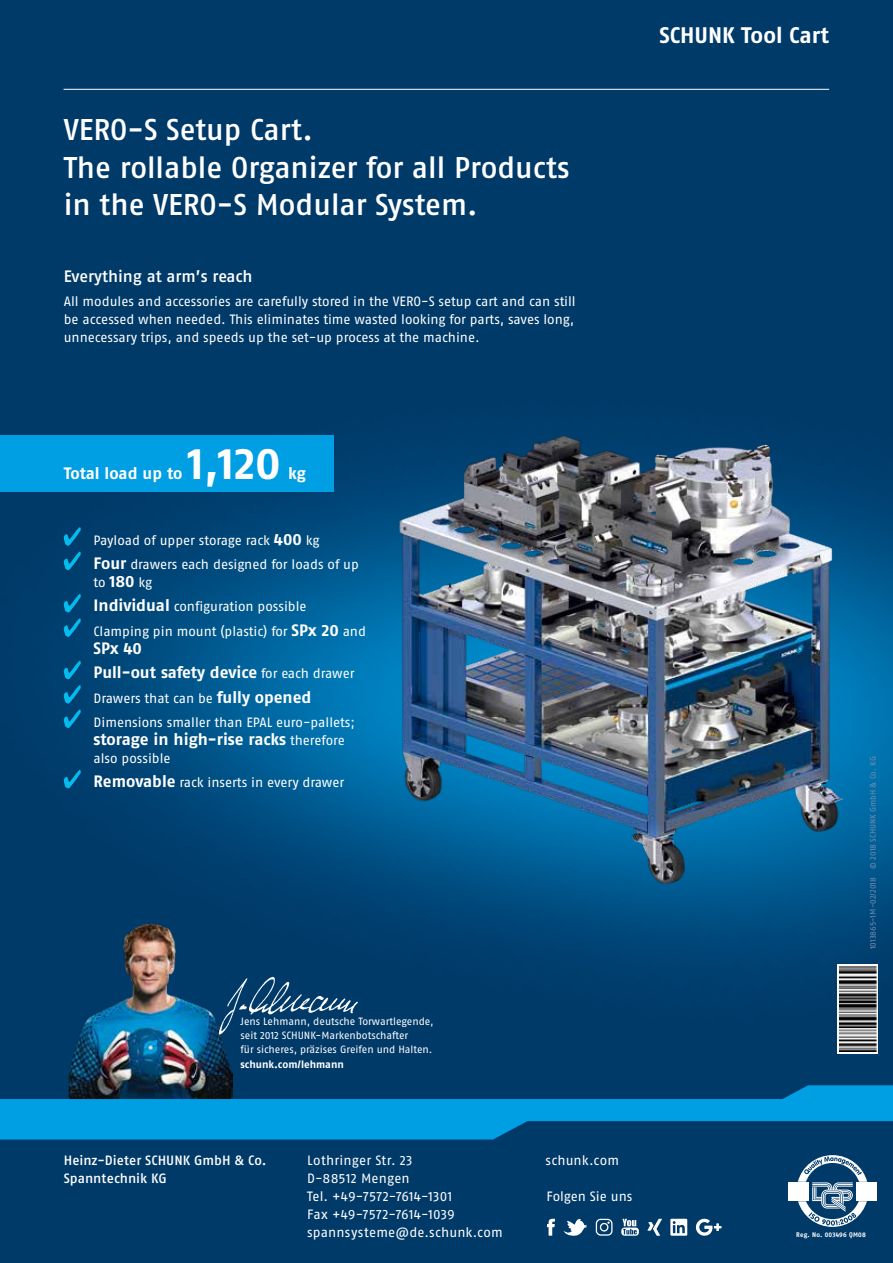
<style>
.page{position:relative;width:893px;height:1263px;background:#fff}
.page>*{position:absolute;margin:0;border:0;box-sizing:border-box;transform-origin:0 0}
.t1{font:700 45px "SCHUNK Fago Pro";color:#fff}
.t2{font:500 30px/37.5px "SCHUNK Fago Pro";color:#fff}
.t3{font:700 22.5px "SCHUNK Fago Pro";color:#fff}
.t4{font:700 16.5px/24.5px "SCHUNK Fago Pro";letter-spacing:-.005em;color:#fff}
.t5{font:500 16.5px "SCHUNK Fago Pro";letter-spacing:-.005em;color:#fff}
.t6{font:13.5px/18px "SCHUNK Fago Pro";color:#fff}
.t7{font:500 13.5px "SCHUNK Fago Pro";color:#fff}
.t8{font:10.5px/14.2px "SCHUNK Fago Pro";letter-spacing:-.005em;color:#fff}
.t9{font:700 10.5px "SCHUNK Fago Pro";color:#fff}
.t10{font:8.25px "SCHUNK Fago Pro";color:#728caf}
.t11{font:700 6.75px "SCHUNK Fago Pro";letter-spacing:.03em;color:#fff;scale:.95 1}
.s1{font-weight:700;font-size:16.5px}
.s2{font-weight:400;font-size:13.5px}
</style>
<div class="page">
<img style="left:0;top:0;width:893px;height:1085px">
<div style="left:0;top:1110px;width:893px;height:153px;background:#003a69"></div>
<img style="left:69px;top:918px;width:164px;height:167px">
<svg style="left:0;top:1085px;width:893px;height:54px;background:#0077b2"></svg>
<img style="left:396px;top:433px;width:451px;height:453px">
<div style="left:0;top:436px;width:334px;height:56px;background:#009ee3"></div>
<svg style="left:837px;top:964px;width:40px;height:89px"></svg>
<img style="left:839px;top:966px;width:38px;height:85px">
<hr style="left:64px;top:89px;width:765px;height:1px;background:#fff">
<svg style="left:64px;top:527px;width:17px;height:19px"></svg>
<svg style="left:64px;top:552px;width:17px;height:18px"></svg>
<svg style="left:64px;top:594px;width:17px;height:43px"></svg>
<svg style="left:64px;top:661px;width:17px;height:18px"></svg>
<svg style="left:64px;top:685px;width:17px;height:43px"></svg>
<svg style="left:64px;top:770px;width:17px;height:18px"></svg>
<img style="left:217px;top:974px;width:142px;height:62px">
<svg style="left:547px;top:1219px;width:8px;height:16px"></svg>
<svg style="left:564px;top:1219px;width:23px;height:17px"></svg>
<svg style="left:596px;top:1219px;width:17px;height:17px"></svg>
<svg style="left:621px;top:1219px;width:18px;height:17px"></svg>
<svg style="left:647px;top:1219px;width:15px;height:17px"></svg>
<svg style="left:670px;top:1219px;width:17px;height:17px"></svg>
<svg style="left:696px;top:1219px;width:25px;height:17px"></svg>
<svg style="left:789px;top:1155px;width:87px;height:72px"></svg>
<h2 class="t2" style="left:64px;top:111px;width:507px">VERO-S Setup Cart.<br>The rollable Organizer for all Products in the VERO-S Modular System.</h2>
<p class="t5" style="left:64px;top:266px;width:190px">Everything at arm’s reach</p>
<p class="t6" style="left:64px;top:293px;width:513px;text-align:justify">All modules and accessories are carefully stored in the VERO-S setup cart and can still be accessed when needed. This eliminates time wasted looking for parts, saves long, unnecessary trips, and speeds up the set-up process at the machine.</p>
<h3 class="t3" style="left:659px;top:22px;width:171px">SCHUNK Tool Cart</h3>
<h1 class="t1" style="left:187px;top:436px;width:95px">1,120</h1>
<p class="t4" style="left:64px;top:461px;width:120px">Total load up to</p>
<p class="t4" style="left:288px;top:461px;width:19px">kg</p>
<p class="t6" style="left:94px;top:528px;width:267px;line-height:24.5px">Payload of upper storage rack <span class="s1">400</span> kg<br><span class="s1">Four</span> drawers each designed for loads of up</p>
<p class="t6" style="left:94px;top:570px;width:274px;line-height:24.5px">to <span class="s1">180</span> kg<br><span class="s1">Individual</span> configuration possible<br>Clamping pin mount (plastic) for <span class="s1">SPx 20</span> and</p>
<p class="t4" style="left:94px;top:636px;width:263px">SPx 40<br>Pull-out safety device <span class="s2">for each drawer</span></p>
<p class="t6" style="left:94px;top:686px;width:263px;line-height:24.5px">Drawers that can be <span class="s1">fully opened<br></span>Dimensions smaller than EPAL euro-pallets;</p>
<p class="t4" style="left:94px;top:727px;width:253px">storage in high-rise racks <span class="s2">therefore</span></p>
<p class="t6" style="left:94px;top:746px;width:252px;line-height:24.5px">also possible<br><span class="s1">Removable</span> rack inserts in every drawer</p>
<p class="t8" style="left:241px;top:1014px;width:195px">Jens Lehmann, deutsche Torwartlegende, seit 2012 SCHUNK-Markenbotschafter<br>für sicheres, präzises Greifen und Halten.</p>
<p class="t9" style="left:241px;top:1057px;width:105px">schunk.com/lehmann</p>
<p class="t7" style="left:64px;top:1152px;width:204px">Heinz-Dieter SCHUNK GmbH &amp; Co.</p>
<p class="t6" style="left:545px;top:1151px;width:75px">schunk.com</p>
<p class="t7" style="left:64px;top:1170px;width:105px">Spanntechnik KG</p>
<p class="t6" style="left:547px;top:1187px;width:87px">Folgen Sie uns</p>
<p class="t6" style="left:307px;top:1151px;width:197px">Lothringer Str. 23<br>D-88512 Mengen<br>Tel. +49-7572-7614-1301<br>Fax +49-7572-7614-1039 spannsysteme@de.schunk.com</p>
<p class="t10" style="left:868px;top:949px;width:194px;rotate:-90deg">1013865-1M-02/2018 © 2018 SCHUNK GmbH &amp; Co. KG</p>
<p class="t11" style="left:796px;top:1230px;width:75px">Reg. No. 003496 QM08</p>
</div>
